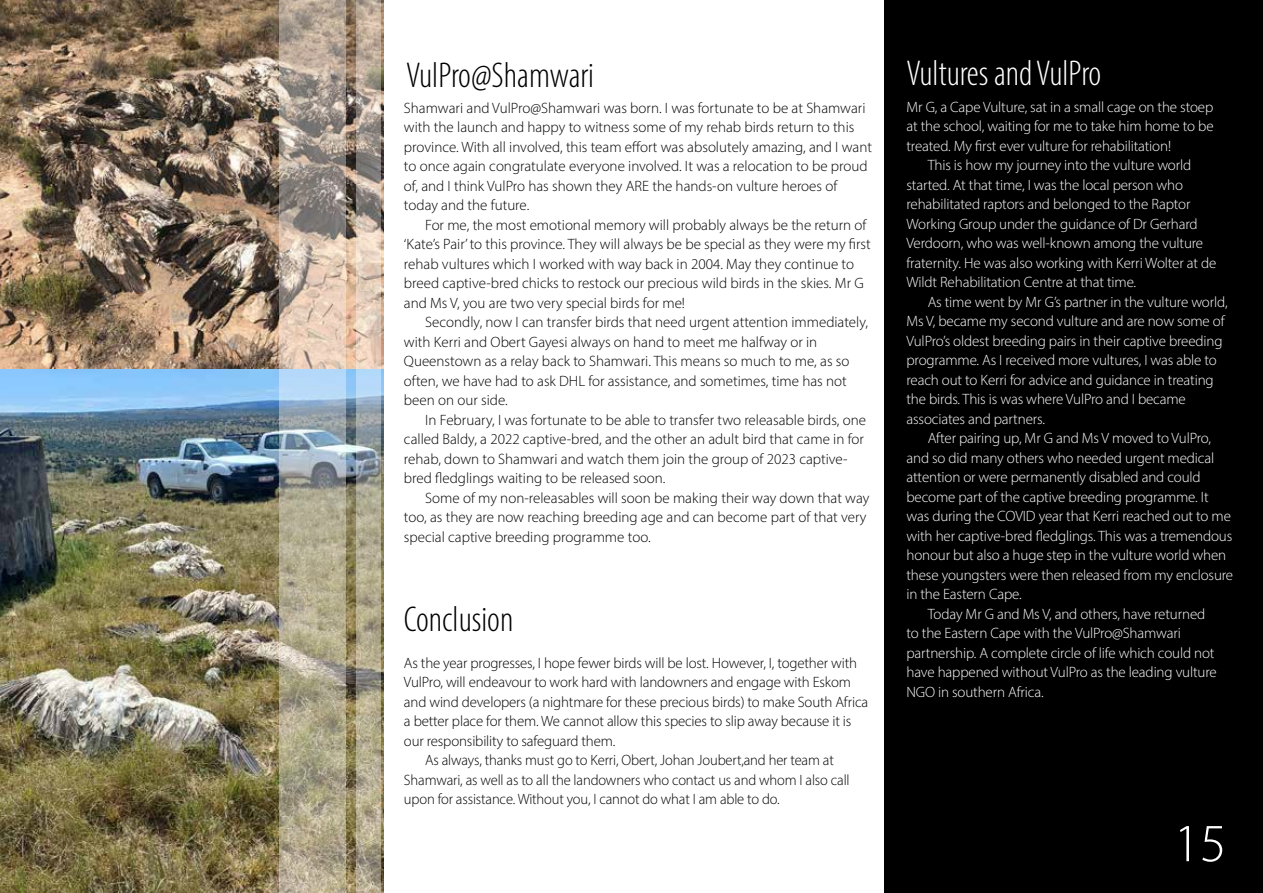
<style>
.page{position:relative;width:1263px;height:893px;background:#fff}
.page>*{position:absolute;margin:0;border:0;box-sizing:border-box;transform-origin:0 0}
.t1{font:300 54px "Myriad Pro";color:#fff}
.t2{font:300 condensed 36px "Myriad Pro";color:#000}
.t3{font:300 condensed 36px "Myriad Pro";color:#fff}
.t4{font:300 15px/19.5px "Myriad Pro";color:#000}
.t5{font:300 15px/19.5px "Myriad Pro";letter-spacing:-.01em;color:#fff}
</style>
<div class="page">
<div style="left:884px;top:0;width:379px;height:893px;background:#000"></div>
<img style="left:0;top:0;width:384px;height:893px">
<svg style="left:279px;top:0;width:67px;height:893px;background:#b2ab9c"></svg>
<svg style="left:357px;top:0;width:24px;height:893px;background:#b4ac9c"></svg>
<h2 class="t2" style="left:406px;top:53px;width:189px">VulPro@Shamwari</h2>
<p class="t4" style="left:404px;top:98px;width:470px">Shamwari and VulPro@Shamwari was born. I was fortunate to be at Shamwari with the launch and happy to witness some of my rehab birds return to this province. With all involved, this team effort was absolutely amazing, and I want to once again congratulate everyone involved. It was a relocation to be proud of, and I think VulPro has shown they ARE the hands-on vulture heroes of today and the future.</p>
<p class="t4" style="left:404px;top:215px;width:468px;text-indent:21px">For me, the most emotional memory will probably always be the return of ‘Kate’s Pair’ to this province. They will always be be special as they were my first rehab vultures which I worked with way back in 2004. May they continue to breed captive-bred chicks to restock our precious wild birds in the skies. Mr G and Ms V, you are two very special birds for me!</p>
<p class="t4" style="left:404px;top:312px;width:466px;text-indent:21px">Secondly, now I can transfer birds that need urgent attention immediately, with Kerri and Obert Gayesi always on hand to meet me halfway or in Queenstown as a relay back to Shamwari. This means so much to me, as so often, we have had to ask DHL for assistance, and sometimes, time has not been on our side.</p>
<p class="t4" style="left:404px;top:410px;width:463px;text-indent:21px">In February, I was fortunate to be able to transfer two releasable birds, one called Baldy, a 2022 captive-bred, and the other an adult bird that came in for rehab, down to Shamwari and watch them join the group of 2023 captive&shy;bred fledglings waiting to be released soon.</p>
<p class="t4" style="left:404px;top:488px;width:467px;text-indent:21px">Some of my non-releasables will soon be making their way down that way too, as they are now reaching breeding age and can become part of that very special captive breeding programme too.</p>
<h2 class="t2" style="left:404px;top:598px;width:111px">Conclusion</h2>
<p class="t4" style="left:404px;top:653px;width:455px">As the year progresses, I hope fewer birds will be lost. However, I, together with</p>
<p class="t4" style="left:404px;top:672px;width:449px">VulPro, will endeavour to work hard with landowners and engage with Eskom</p>
<p class="t4" style="left:404px;top:692px;width:466px">and wind developers (a nightmare for these precious birds) to make South Africa</p>
<p class="t4" style="left:404px;top:711px;width:449px">a better place for them. We cannot allow this species to slip away because it is</p>
<p class="t4" style="left:404px;top:731px;width:213px">our responsibility to safeguard them.</p>
<p class="t4" style="left:425px;top:750px;width:410px">As always, thanks must go to Kerri, Obert, Johan Joubert,and her team at</p>
<p class="t4" style="left:404px;top:770px;width:447px">Shamwari, as well as to all the landowners who contact us and whom I also call</p>
<p class="t4" style="left:404px;top:789px;width:377px">upon for assistance. Without you, I cannot do what I am able to do.</p>
<h2 class="t3" style="left:906px;top:52px;width:196px">Vultures and VulPro</h2>
<p class="t5" style="left:906px;top:97px;width:309px;text-align:justify">Mr G, a Cape Vulture, sat in a small cage on the stoep at the school, waiting for me to take him home to be treated. My first ever vulture for rehabilitation!</p>
<p class="t5" style="left:906px;top:155px;width:311px;text-indent:21px">This is how my journey into the vulture world started. At that time, I was the local person who rehabilitated raptors and belonged to the Raptor Working Group under the guidance of Dr Gerhard Verdoorn, who was well-known among the vulture fraternity. He was also working with Kerri Wolter at de Wildt Rehabilitation Centre at that time.</p>
<p class="t5" style="left:906px;top:292px;width:323px;text-indent:21px">As time went by Mr G’s partner in the vulture world, Ms V, became my second vulture and are now some of VulPro’s oldest breeding pairs in their captive breeding programme. As I received more vultures, I was able to reach out to Kerri for advice and guidance in treating the birds. This is was where VulPro and I became associates and partners.</p>
<p class="t5" style="left:928px;top:428px;width:285px">After pairing up, Mr G and Ms V moved to VulPro,</p>
<p class="t5" style="left:906px;top:448px;width:309px">and so did many others who needed urgent medical</p>
<p class="t5" style="left:906px;top:467px;width:296px">attention or were permanently disabled and could</p>
<p class="t5" style="left:906px;top:487px;width:304px">become part of the captive breeding programme. It</p>
<p class="t5" style="left:906px;top:506px;width:326px">was during the COVID year that Kerri reached out to me</p>
<p class="t5" style="left:906px;top:526px;width:327px">with her captive-bred fledglings. This was a tremendous</p>
<p class="t5" style="left:906px;top:545px;width:321px">honour but also a huge step in the vulture world when</p>
<p class="t5" style="left:906px;top:565px;width:328px">these youngsters were then released from my enclosure</p>
<p class="t5" style="left:906px;top:584px;width:117px">in the Eastern Cape.</p>
<p class="t5" style="left:928px;top:604px;width:279px">Today Mr G and Ms V, and others, have returned</p>
<p class="t5" style="left:906px;top:623px;width:276px">to the Eastern Cape with the VulPro@Shamwari</p>
<p class="t5" style="left:906px;top:643px;width:310px">partnership. A complete circle of life which could not</p>
<p class="t5" style="left:906px;top:662px;width:312px">have happened without VulPro as the leading vulture</p>
<p class="t5" style="left:906px;top:682px;width:139px">NGO in southern Africa.</p>
<h1 class="t1" style="left:1174px;top:811px;width:54px">15</h1>
</div>
